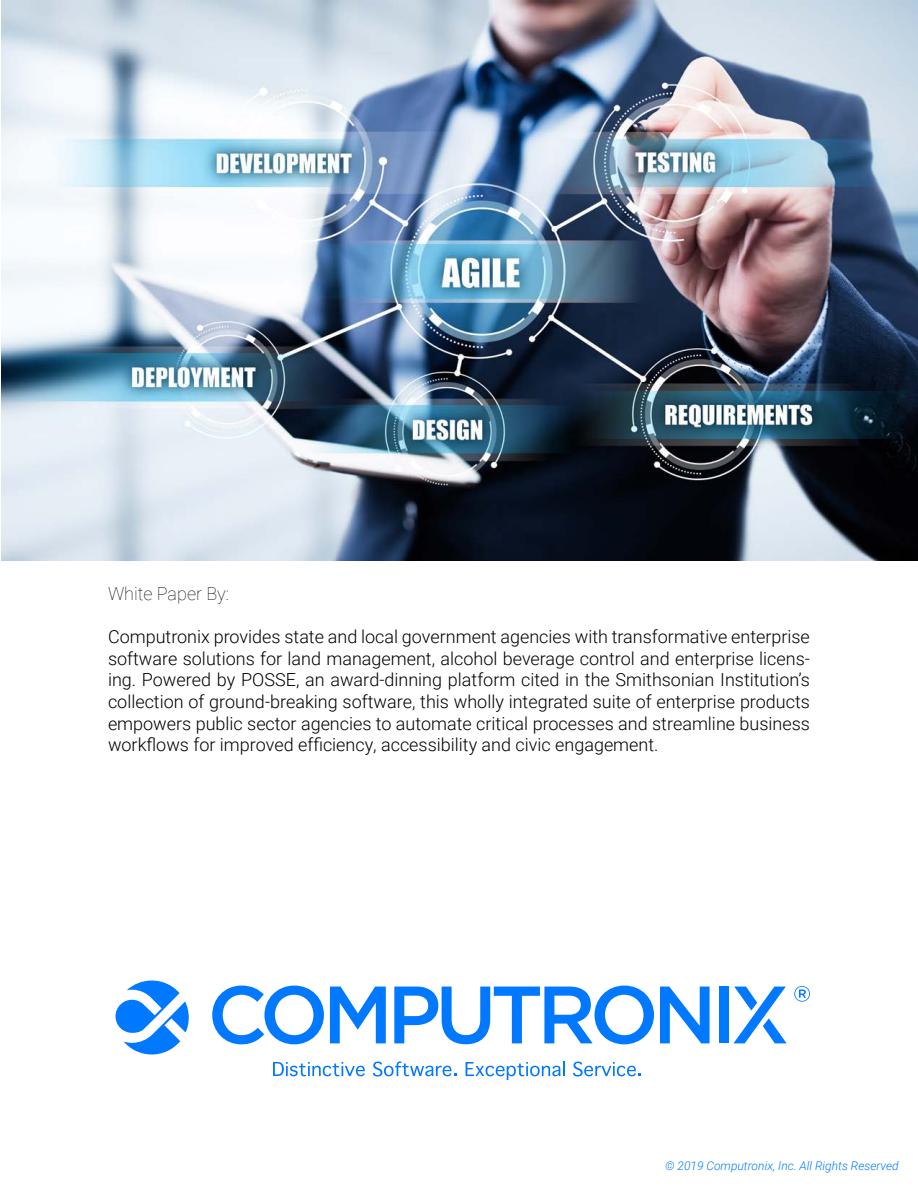
<style>
.page{position:relative;width:918px;height:1188px;background:#fff}
.page>*{position:absolute;margin:0;border:0;box-sizing:border-box;transform-origin:0 0}
.t1{font:300 18px/21.6px "Roboto";color:#000;text-align:justify}
.t2{font:100 18px "Roboto";color:#000}
.t3{font:italic 300 12px "Roboto";color:#007aff}
</style>
<div class="page">
<img style="left:2px;top:1px;width:916px;height:559px">
<svg style="left:273px;top:1062px;width:92px;height:14px"></svg>
<svg style="left:373px;top:1061px;width:83px;height:15px"></svg>
<svg style="left:466px;top:1061px;width:99px;height:19px"></svg>
<svg style="left:573px;top:1062px;width:68px;height:14px"></svg>
<svg style="left:330px;top:987px;width:56px;height:56px"></svg>
<svg style="left:212px;top:986px;width:112px;height:58px"></svg>
<svg style="left:733px;top:987px;width:54px;height:56px"></svg>
<div style="left:719px;top:987px;width:10px;height:56px;background:#0078ff"></div>
<svg style="left:660px;top:987px;width:50px;height:56px"></svg>
<svg style="left:394px;top:986px;width:260px;height:58px"></svg>
<svg style="left:794px;top:986px;width:16px;height:16px"></svg>
<svg style="left:116px;top:981px;width:73px;height:74px"></svg>
<p class="t2" style="left:108px;top:581px;width:123px">White Paper By:</p>
<p class="t1" style="left:108px;top:625px;width:704px">Computronix provides state and local government agencies with transformative enterprise software solutions for land management, alcohol beverage control and enterprise licens&shy;ing. Powered by POSSE, an award-dinning platform cited in the Smithsonian Institution’s collection of ground-breaking software, this wholly integrated suite of enterprise products empowers public sector agencies to automate critical processes and streamline business workflows for improved efficiency, accessibility and civic engagement.</p>
<p class="t3" style="left:665px;top:1158px;width:235px">© 2019 Computronix, Inc. All Rights Reserved</p>
</div>
